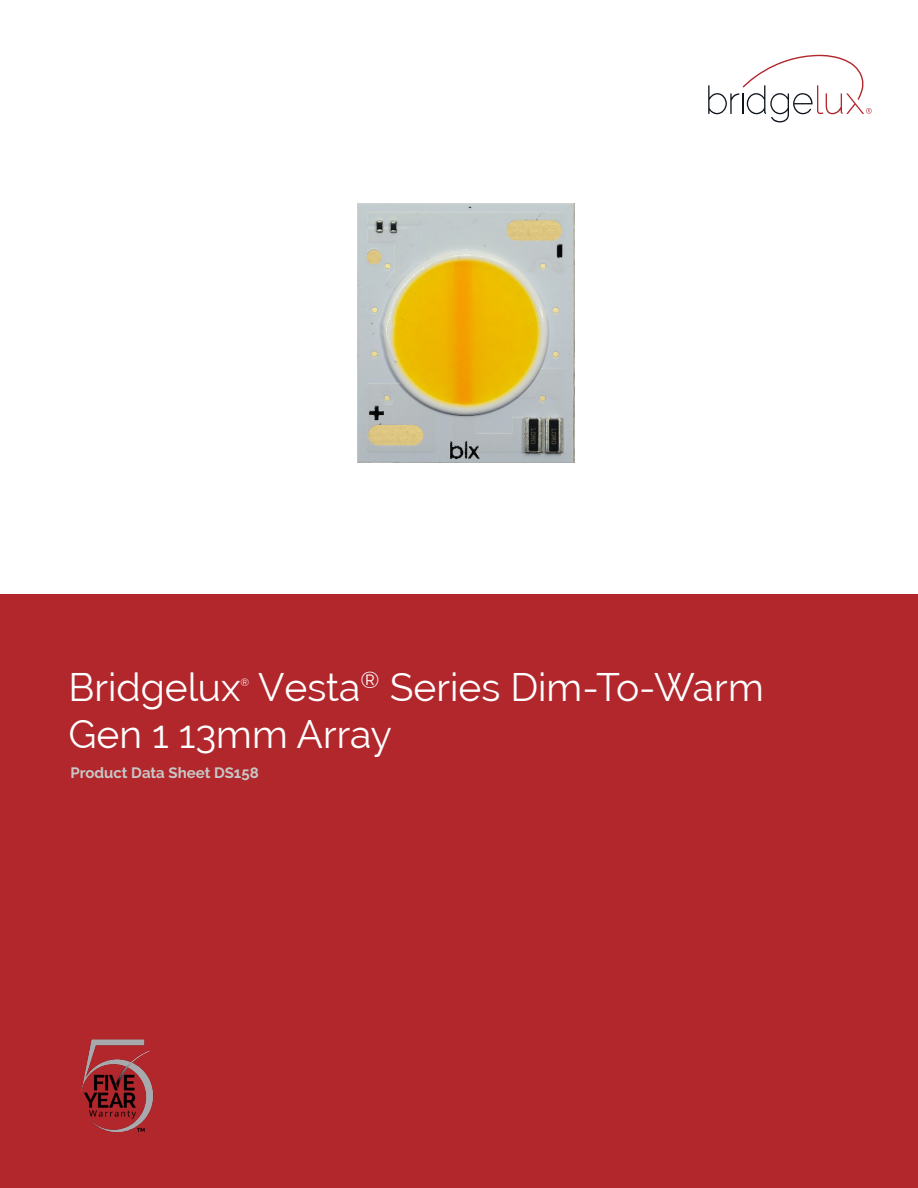
<style>
.page{position:relative;width:918px;height:1188px;background:#fff}
.page>*{position:absolute;margin:0;border:0;box-sizing:border-box;transform-origin:0 0}
.t1{font:39px "Raleway";color:#fff}
.t2{font:700 15px "Raleway";color:#c8c7c6}
.t3{font:10.5px "Raleway";color:#fff}
</style>
<div class="page">
<div style="left:0;top:594px;width:918px;height:594px;background:#b1272c"></div>
<svg style="left:708px;top:55px;width:164px;height:67px"></svg>
<img style="left:357px;top:203px;width:218px;height:260px">
<img style="left:81px;top:1039px;width:73px;height:92px">
<p class="t1" style="left:68px;top:665px;width:697px">Bridgelux Vesta<sup>®</sup> Series Dim-To-Warm</p>
<p class="t3" style="left:241px;top:676px;width:10px">®</p>
<p class="t1" style="left:68px;top:712px;width:325px">Gen 1 13mm Array</p>
<p class="t2" style="left:71px;top:764px;width:190px">Product Data Sheet DS158</p>
</div>
